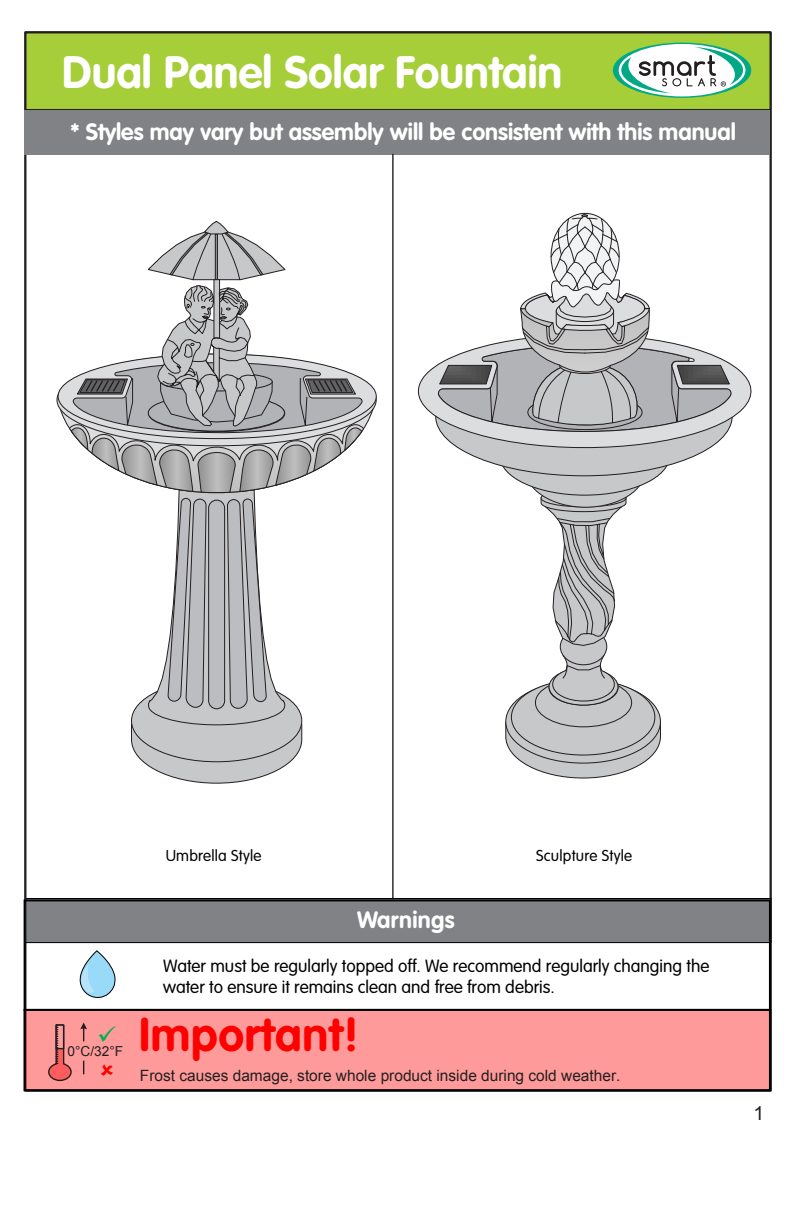
<style>
.page{position:relative;width:792px;height:1224px;background:#fff}
.page>*{position:absolute;margin:0;border:0;box-sizing:border-box;transform-origin:0 0}
.t1{font:700 46.6px "VAG Rounded";letter-spacing:.015em;color:#f00}
.t2{font:700 44.8px "VAG Rounded";color:#fff}
.t3{font:700 23.4px "VAG Rounded";color:#fff}
.t4{font:19.4px "Arial";color:#231f20}
.t5{font:300 17.4px/21.4px "VAG Rounded";color:#000}
.t6{font:15.6px "Arial";color:#231f20}
.t7{font:300 15.6px "VAG Rounded";letter-spacing:.015em;color:#000}
.t8{font:13.8px "Arial";color:#231f20}
.s1{color:#00b050}
</style>
<div class="page">
<div style="left:25px;top:32px;width:746px;height:77px;background:#a6ce39"></div>
<div style="left:25px;top:32px;width:746px;height:78px;border:1px solid #231f20"></div>
<svg style="left:613px;top:43px;width:138px;height:55px"></svg>
<div style="left:24px;top:110px;width:745px;height:44px;background:#808285"></div>
<hr style="left:392px;top:154px;width:2px;height:745px;background:#231f20">
<div style="left:26px;top:899px;width:745px;height:44px;background:#808285"></div>
<div style="left:26px;top:898px;width:745px;height:45px;border:1px solid #000"></div>
<div style="left:25px;top:1010px;width:746px;height:80px;background:#ff9a9a"></div>
<svg style="left:48px;top:1024px;width:24px;height:58px"></svg>
<svg style="left:80px;top:1022px;width:7px;height:19px"></svg>
<svg style="left:83px;top:1061px;width:1px;height:13px"></svg>
<div style="left:24px;top:1009px;width:747px;height:82px;border:2px solid #000"></div>
<div style="left:24px;top:899px;width:747px;height:112px;border:2px solid #000"></div>
<svg style="left:79px;top:950px;width:37px;height:48px"></svg>
<div style="left:560px;top:629px;width:47px;height:36px;background:#c7c8ca;border-radius:50%"></div>
<div style="left:560px;top:628px;width:47px;height:37px;border:1px solid #231f20;border-radius:50%"></div>
<svg style="left:541px;top:495px;width:85px;height:151px"></svg>
<svg style="left:505px;top:655px;width:156px;height:123px"></svg>
<svg style="left:525px;top:431px;width:121px;height:76px"></svg>
<div style="left:500px;top:416px;width:170px;height:79px;background:#c7c8ca;border-radius:50%"></div>
<div style="left:436px;top:357px;width:296px;height:119px;background:#c7c8ca;border-radius:50%"></div>
<svg style="left:417px;top:364px;width:335px;height:91px"></svg>
<svg style="left:56px;top:221px;width:321px;height:563px"></svg>
<svg style="left:438px;top:214px;width:295px;height:220px"></svg>
<p class="t2" style="left:62px;top:46px;width:502px">Dual Panel Solar Fountain</p>
<p class="t3" style="left:70px;top:118px;width:667px">* Styles may vary but assembly will be consistent with this manual</p>
<p class="t7" style="left:166px;top:847px;width:97px">Umbrella Style</p>
<p class="t7" style="left:536px;top:847px;width:98px">Sculpture Style</p>
<p class="t3" style="left:357px;top:907px;width:99px">Warnings</p>
<p class="t5" style="left:163px;top:955px;width:548px">Water must be regularly topped off. We recommend regularly changing the water to ensure it remains clean and free from debris.</p>
<p class="t1" style="left:97px;top:1007px;width:263px"><span class="s1">✓</span> Important!</p>
<p class="t8" style="left:67px;top:1043px;width:57px">0°C/32°F</p>
<p class="t6" style="left:140px;top:1066px;width:482px">Frost causes damage, store whole product inside during cold weather.</p>
<p class="t4" style="left:754px;top:1100px;width:12px">1</p>
</div>
